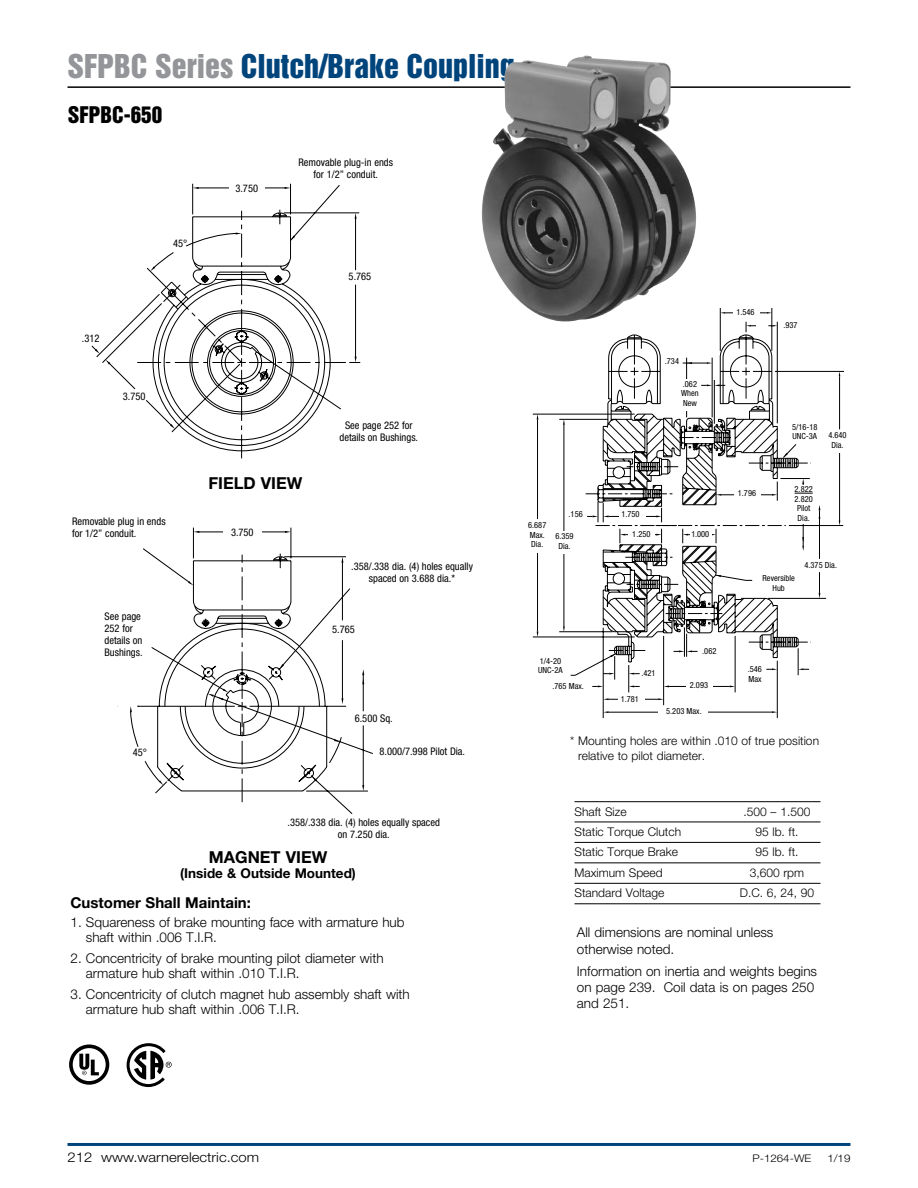
<style>
.page{position:relative;width:918px;height:1188px;background:#fff}
.page>*{position:absolute;margin:0;border:0;box-sizing:border-box;transform-origin:0 0}
.t1{font:30px "Helvetica Inserat LT Std";color:#00447c}
.t2{font:21px "Helvetica Inserat LT Std";color:#000}
.Paragraph_head{font:700 16.5px "Helvetica Neue LT Std";color:#000}
.Paragraph_Subhead{font:700 15px "Helvetica Neue LT Std";color:#000}
.New_Body_Copy{font:300 13.5px/15px "Helvetica Neue LT Std";color:#000}
.New_Body_Copy-2{font:300 13.5px "Helvetica Neue LT Std";color:#000;scale:1.1 1}
.New_Body_Copy-3{font:700 13.5px "Helvetica Neue LT Std";color:#000}
.New_Table_Body{font:300 12px "Helvetica Neue LT Std";color:#000}
.New_Body_Copy-4{font:300 12px/15px "Helvetica Neue LT Std";color:#000}
.Callouts{font:condensed 10.5px/12px "Helvetica Neue LT Std";color:#000;text-align:center}
.t3{font:300 10.5px "Helvetica Neue LT Std";color:#000;scale:1.1 1}
.Callouts-2{font:condensed 8.4px/9.6px "Helvetica Neue LT Std";color:#000}
.s1{color:#939598}
</style>
<div class="page">
<hr style="left:68px;top:86px;width:782px;height:2px;background:#000">
<hr style="left:68px;top:1143px;width:782px;height:3px;background:#00447c">
<hr style="left:574px;top:801px;width:246px;height:1px;background:#000">
<hr style="left:574px;top:822px;width:246px;height:1px;background:#000">
<hr style="left:574px;top:842px;width:246px;height:1px;background:#000">
<hr style="left:574px;top:862px;width:246px;height:1px;background:#000">
<hr style="left:574px;top:883px;width:246px;height:1px;background:#000">
<hr style="left:574px;top:903px;width:246px;height:1px;background:#000">
<svg style="left:533px;top:308px;width:311px;height:410px"></svg>
<svg style="left:563px;top:626px;width:2px;height:6px"></svg>
<svg style="left:563px;top:419px;width:2px;height:6px"></svg>
<svg style="left:603px;top:711px;width:6px;height:2px"></svg>
<svg style="left:603px;top:698px;width:6px;height:2px"></svg>
<svg style="left:658px;top:698px;width:6px;height:2px"></svg>
<svg style="left:609px;top:673px;width:6px;height:2px"></svg>
<svg style="left:819px;top:505px;width:1px;height:14px"></svg>
<svg style="left:798px;top:668px;width:6px;height:2px"></svg>
<div style="left:618px;top:695px;width:26px;height:10px;background:#fff"></div>
<div style="left:659px;top:708px;width:49px;height:10px;background:#fff"></div>
<div style="left:686px;top:681px;width:27px;height:9px;background:#fff"></div>
<div style="left:522px;top:519px;width:26px;height:33px;background:#fff"></div>
<div style="left:558px;top:531px;width:12px;height:23px;background:#fff"></div>
<svg style="left:585px;top:334px;width:228px;height:325px"></svg>
<div style="left:826px;top:443px;width:26px;height:10px;background:#fff"></div>
<div style="left:733px;top:308px;width:27px;height:9px;background:#fff"></div>
<div style="left:673px;top:380px;width:27px;height:31px;background:#fff"></div>
<svg style="left:92px;top:184px;width:248px;height:206px"></svg>
<svg style="left:106px;top:360px;width:4px;height:5px"></svg>
<svg style="left:95px;top:349px;width:5px;height:5px"></svg>
<svg style="left:285px;top:187px;width:6px;height:2px"></svg>
<svg style="left:193px;top:187px;width:6px;height:2px"></svg>
<svg style="left:137px;top:209px;width:224px;height:250px"></svg>
<div style="left:229px;top:182px;width:36px;height:14px;background:#fff"></div>
<svg style="left:143px;top:528px;width:230px;height:286px"></svg>
<svg style="left:362px;top:669px;width:2px;height:15px"></svg>
<svg style="left:362px;top:785px;width:2px;height:6px"></svg>
<svg style="left:285px;top:531px;width:6px;height:2px"></svg>
<svg style="left:193px;top:531px;width:6px;height:2px"></svg>
<svg style="left:320px;top:556px;width:27px;height:239px"></svg>
<svg style="left:117px;top:553px;width:203px;height:249px"></svg>
<svg style="left:202px;top:606px;width:88px;height:19px"></svg>
<div style="left:223px;top:528px;width:39px;height:11px;background:#fff"></div>
<svg style="left:69px;top:1044px;width:40px;height:41px"></svg>
<svg style="left:126px;top:1043px;width:46px;height:45px"></svg>
<img style="left:482px;top:55px;width:214px;height:275px">
<p class="t1" style="left:68px;top:48px;width:449px"><span class="s1">SFPBC Series</span> Clutch/Brake Coupling</p>
<p class="t2" style="left:68px;top:102px;width:96px">SFPBC-650</p>
<p class="Callouts" style="left:173px;top:238px;width:16px">45°</p>
<p class="Callouts" style="left:82px;top:332px;width:19px">.312</p>
<p class="Callouts" style="left:123px;top:391px;width:24px">3.750</p>
<p class="Callouts" style="left:72px;top:516px;width:95px;text-align:left">Removable plug in ends for 1/2” conduit.</p>
<p class="Callouts" style="left:105px;top:610px;width:40px;text-align:left">See page<br>252 for details on<br>Bushings.</p>
<p class="Callouts" style="left:235px;top:182px;width:24px">3.750</p>
<p class="Callouts" style="left:299px;top:156px;width:96px">Removable plug-in ends for 1/2” conduit.</p>
<p class="Callouts" style="left:349px;top:271px;width:24px">5.765</p>
<p class="Callouts" style="left:340px;top:419px;width:80px">See page 252 for details on Bushings.</p>
<p class="Paragraph_head" style="left:208px;top:473px;width:95px">FIELD VIEW</p>
<p class="Callouts" style="left:231px;top:526px;width:24px">3.750</p>
<p class="Callouts" style="left:351px;top:561px;width:123px">.358/.338 dia. (4) holes equally spaced on 3.688 dia.*</p>
<p class="Callouts" style="left:332px;top:624px;width:24px">5.765</p>
<p class="Callouts" style="left:355px;top:712px;width:40px">6.500 Sq.</p>
<p class="Callouts" style="left:133px;top:747px;width:16px">45°</p>
<p class="Callouts" style="left:379px;top:745px;width:87px">8.000/7.998 Pilot Dia.</p>
<p class="Callouts" style="left:288px;top:816px;width:154px">.358/.338 dia. (4) holes equally spaced on 7.250 dia.</p>
<p class="Paragraph_head" style="left:209px;top:846px;width:120px">MAGNET VIEW</p>
<p class="New_Body_Copy-3" style="left:180px;top:864px;width:177px">(Inside &amp; Outside Mounted)</p>
<p class="Paragraph_Subhead" style="left:70px;top:894px;width:182px">Customer Shall Maintain:</p>
<p class="New_Body_Copy" style="left:86px;top:914px;width:320px;text-indent:-15px">1. Squareness of brake mounting face with armature hub shaft within .006 T.I.R.</p>
<p class="New_Body_Copy" style="left:86px;top:950px;width:299px;text-indent:-15px">2. Concentricity of brake mounting pilot diameter with armature hub shaft within .010 T.I.R.</p>
<p class="New_Body_Copy" style="left:86px;top:986px;width:325px;text-indent:-15px">3. Concentricity of clutch magnet hub assembly shaft with armature hub shaft within .006 T.I.R.</p>
<p class="Callouts-2" style="left:569px;top:510px;width:16px">.156</p>
<p class="Callouts-2" style="left:528px;top:520px;width:20px">6.687<br>Max.<br>Dia.</p>
<p class="Callouts-2" style="left:556px;top:531px;width:20px;text-align:center">6.359<br>Dia.</p>
<p class="Callouts-2" style="left:538px;top:656px;width:26px">1/4-20<br>UNC-2A</p>
<p class="Callouts-2" style="left:552px;top:681px;width:33px">.765 Max.</p>
<p class="Callouts-2" style="left:665px;top:356px;width:16px">.734</p>
<p class="Callouts-2" style="left:681px;top:379px;width:19px">.062<br>When<br>New</p>
<p class="Callouts-2" style="left:622px;top:510px;width:20px">1.750</p>
<p class="Callouts-2" style="left:632px;top:529px;width:20px">1.250</p>
<p class="Callouts-2" style="left:691px;top:529px;width:19px">1.000</p>
<p class="Callouts-2" style="left:737px;top:307px;width:20px">1.546</p>
<p class="Callouts-2" style="left:783px;top:320px;width:16px">.937</p>
<p class="Callouts-2" style="left:738px;top:488px;width:20px">1.796</p>
<p class="Callouts-2" style="left:792px;top:422px;width:27px">5/16-18<br>UNC-3A</p>
<p class="Callouts-2" style="left:829px;top:430px;width:20px;text-align:center">4.640<br>Dia.</p>
<p class="Callouts-2" style="left:795px;top:484px;width:20px">2.822</p>
<p class="Callouts-2" style="left:795px;top:494px;width:20px">2.820<br>Pilot<br>Dia.</p>
<p class="Callouts-2" style="left:805px;top:560px;width:34px">4.375 Dia.</p>
<p class="Callouts-2" style="left:763px;top:573px;width:34px;text-align:center">Reversible<br>Hub</p>
<p class="Callouts-2" style="left:641px;top:668px;width:16px">.421</p>
<p class="Callouts-2" style="left:621px;top:694px;width:20px">1.781</p>
<p class="Callouts-2" style="left:702px;top:646px;width:16px">.062</p>
<p class="Callouts-2" style="left:690px;top:680px;width:20px">2.093</p>
<p class="Callouts-2" style="left:666px;top:706px;width:37px">5.203 Max.</p>
<p class="Callouts-2" style="left:748px;top:664px;width:16px">.546<br>Max</p>
<p class="New_Body_Copy-4" style="left:578px;top:733px;width:243px;text-indent:-8px">* Mounting holes are within .010 of true position relative to pilot diameter.</p>
<p class="New_Table_Body" style="left:574px;top:804px;width:54px">Shaft Size</p>
<p class="New_Table_Body" style="left:744px;top:804px;width:68px">.500 – 1.500</p>
<p class="New_Table_Body" style="left:574px;top:824px;width:108px">Static Torque Clutch</p>
<p class="New_Table_Body" style="left:755px;top:824px;width:45px">95 lb. ft.</p>
<p class="New_Table_Body" style="left:574px;top:845px;width:105px">Static Torque Brake</p>
<p class="New_Table_Body" style="left:755px;top:845px;width:45px">95 lb. ft.</p>
<p class="New_Table_Body" style="left:574px;top:865px;width:90px">Maximum Speed</p>
<p class="New_Table_Body" style="left:750px;top:865px;width:56px">3,600 rpm</p>
<p class="New_Table_Body" style="left:574px;top:886px;width:91px">Standard Voltage</p>
<p class="New_Table_Body" style="left:740px;top:886px;width:76px">D.C. 6, 24, 90</p>
<p class="New_Body_Copy" style="left:577px;top:924px;width:198px;line-height:16.2px">All dimensions are nominal unless otherwise noted.</p>
<p class="New_Body_Copy" style="left:577px;top:963px;width:242px;line-height:16.2px">Information on inertia and weights begins on page 239. Coil data is on pages 250 and 251.</p>
<p class="New_Body_Copy-2" style="left:68px;top:1149px;width:176px">212 www.warnerelectric.com</p>
<p class="t3" style="left:752px;top:1152px;width:55px">P-1264-WE</p>
<p class="t3" style="left:827px;top:1152px;width:23px">1/19</p>
</div>
